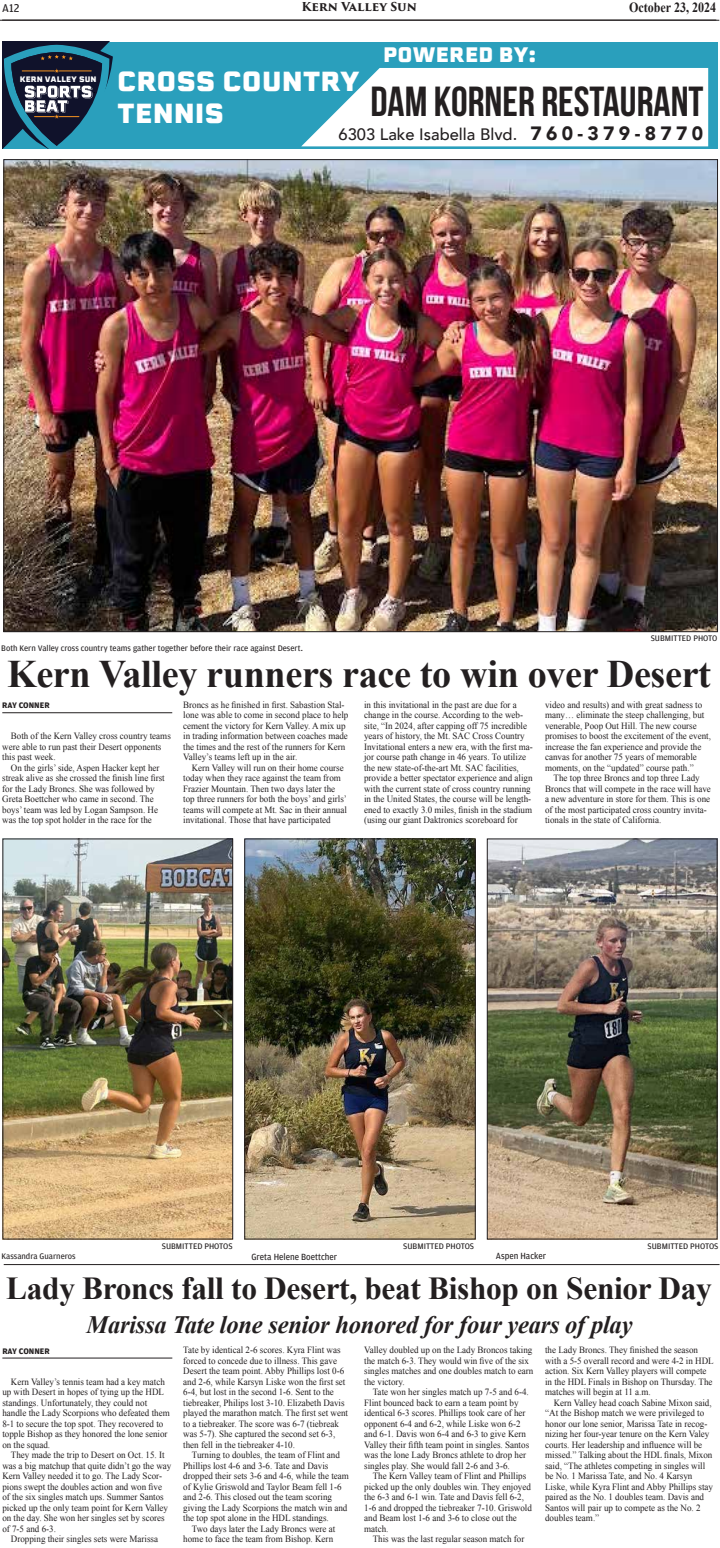
<style>
.page{position:relative;width:720px;height:1548px;background:#fff}
.page>*{position:absolute;margin:0;border:0;box-sizing:border-box;transform-origin:0 0}
.t1{font:700 42px "Bebas Neue";color:#231f20}
.t2{font:700 39px "Times New Roman";letter-spacing:-.01em;color:#231f20}
.t3{font:700 32px "Times New Roman";letter-spacing:-.01em;color:#231f20}
.t4{font:900 27px/32.4px "Erbaum";color:#fff}
.t5{font:italic 700 25px "Times New Roman";letter-spacing:-.01em;color:#231f20}
.t6{font:900 20.5px "Erbaum";color:#fff}
.t7{font:500 16.5px "Avenir";color:#231f20}
.t8{font:700 14px "Times New Roman";color:#231f20;scale:.86 1}
.t9{font:700 12px "Trajan Pro 3";letter-spacing:-.01em;color:#231f20}
.t10{font:12px "Amplitude";color:#231f20}
.t11{font:9.5px/10.5px "Times New Roman";color:#231f20;scale:.95 1}
.t12{font:9.5px "Amplitude";color:#231f20;scale:.95 1}
.t13{font:8.6px "Amplitude";color:#231f20}
.t14{font:700 8.6px "Amplitude";color:#231f20}
.t15{font:900 7.8px "Erbaum";color:#fff}
.s1{font-weight:900;font-size:19.2px}
</style>
<div class="page">
<hr style="left:0;top:20px;width:719px;height:1px;background:#231f20">
<div style="left:2px;top:42px;width:716px;height:106px;background:#2a9fbc"></div>
<svg style="left:301px;top:68px;width:407px;height:78px"></svg>
<div style="left:381px;top:74px;width:319px;height:66px;background:#fff"></div>
<svg style="left:2px;top:42px;width:111px;height:106px"></svg>
<hr style="left:2px;top:713px;width:170px;height:1px;background:#231f20">
<img style="left:5px;top:161px;width:711px;height:469px">
<hr style="left:4px;top:1264px;width:716px;height:1px;background:#231f20">
<hr style="left:2px;top:1358px;width:170px;height:1px;background:#231f20">
<img style="left:5px;top:841px;width:226px;height:396px">
<div style="left:3px;top:839px;width:230px;height:400px;border:1px solid #231f20"></div>
<img style="left:246px;top:841px;width:228px;height:396px">
<div style="left:244px;top:839px;width:232px;height:400px;border:1px solid #231f20"></div>
<img style="left:489px;top:841px;width:226px;height:396px">
<div style="left:487px;top:839px;width:230px;height:400px;border:1px solid #231f20"></div>
<p class="t10" style="left:2px;top:1px;width:19px">A12</p>
<p class="t9" style="left:302px;top:-2px;width:117px">Kern Valley Sun</p>
<h3 class="t8" style="left:629px;top:-3px;width:103px">October 23, 2024</h3>
<h3 class="t6" style="left:383px;top:39px;width:154px">POWERED BY:</h3>
<p class="t15" style="left:20px;top:74px;width:78px">KERN VALLEY SUN</p>
<h1 class="t1" style="left:370px;top:78px;width:335px">DAM KORNER RESTAURANT</h1>
<h3 class="t7" style="left:339px;top:120px;width:366px">6303 Lake Isabella Blvd. <span class="s1">7 6 0 - 3 7 9 - 8 7 7 0</span></h3>
<h3 class="t4" style="left:117px;top:65px;width:245px">CROSS COUNTRY<br>TENNIS</h3>
<p class="t13" style="left:651px;top:633px;width:68px">SUBMITTED PHOTO</p>
<p class="t13" style="left:1px;top:644px;width:303px">Both Kern Valley cross country teams gather together before their race against Desert.</p>
<h2 class="t2" style="left:7px;top:647px;width:706px">Kern Valley runners race to win over Desert</h2>
<p class="t11" style="left:2px;top:731px;width:179px;text-indent:9px">Both of the Kern Valley cross country teams were able to run past their Desert opponents this past week.</p>
<p class="t11" style="left:2px;top:762px;width:172px;text-indent:9px">On the girls’ side, Aspen Hacker kept her streak alive as she crossed the finish line first for the Lady Broncs. She was followed by Greta Boettcher who came in second. The boys’ team was led by Logan Sampson. He was the top spot holder in the race for the</p>
<p class="t11" style="left:183px;top:699px;width:175px">Broncs as he finished in first. Sabastion Stal&shy;lone was able to come in second place to help cement the victory for Kern Valley. A mix up in trading information between coaches made the times and the rest of the runners for Kern Valley’s teams left up in the air.</p>
<p class="t11" style="left:183px;top:762px;width:174px;text-indent:9px">Kern Valley will run on their home course today when they race against the team from Frazier Mountain. Then two days later the top three runners for both the boys’ and girls’ teams will compete at Mt. Sac in their annual invitational. Those that have participated</p>
<p class="t11" style="left:364px;top:699px;width:179px">in this invitational in the past are due for a change in the course. According to the web&shy;site, “In 2024, after capping off 75 incredible years of history, the Mt. SAC Cross Country Invitational enters a new era, with the first ma&shy;jor course path change in 46 years. To utilize the new state-of-the-art Mt. SAC facilities, provide a better spectator experience and align with the current state of cross country running in the United States, the course will be length&shy;ened to exactly 3.0 miles, finish in the stadium (using our giant Daktronics scoreboard for</p>
<p class="t11" style="left:545px;top:699px;width:176px">video and results) and with great sadness to many… eliminate the steep challenging, but venerable, Poop Out Hill. The new course promises to boost the excitement of the event, increase the fan experience and provide the canvas for another 75 years of memorable moments, on the “updated” course path.”</p>
<p class="t14" style="left:2px;top:701px;width:49px">RAY CONNER</p>
<p class="t11" style="left:545px;top:773px;width:176px;text-indent:9px">The top three Broncs and top three Lady Broncs that will compete in the race will have a new adventure in store for them. This is one of the most participated cross country invita&shy;tionals in the state of California.</p>
<p class="t13" style="left:2px;top:1251px;width:76px">Kassandra Guarneros</p>
<p class="t13" style="left:162px;top:1241px;width:72px">SUBMITTED PHOTOS</p>
<p class="t12" style="left:251px;top:1251px;width:92px">Greta Helene Boettcher</p>
<p class="t13" style="left:403px;top:1242px;width:72px">SUBMITTED PHOTOS</p>
<p class="t12" style="left:496px;top:1251px;width:54px">Aspen Hacker</p>
<p class="t13" style="left:648px;top:1241px;width:72px">SUBMITTED PHOTOS</p>
<h3 class="t3" style="left:6px;top:1266px;width:707px">Lady Broncs fall to Desert, beat Bishop on Senior Day</h3>
<h3 class="t5" style="left:87px;top:1307px;width:547px">Marissa Tate lone senior honored for four years of play</h3>
<p class="t14" style="left:2px;top:1346px;width:49px">RAY CONNER</p>
<p class="t11" style="left:2px;top:1376px;width:178px;text-indent:9px">Kern Valley’s tennis team had a key match up with Desert in hopes of tying up the HDL standings. Unfortunately, they could not handle the Lady Scorpions who defeated them 8-1 to secure the top spot. They recovered to topple Bishop as they honored the lone senior on the squad.</p>
<p class="t11" style="left:2px;top:1450px;width:179px;text-indent:9px">They made the trip to Desert on Oct. 15. It was a big matchup that quite didn’t go the way Kern Valley needed it to go. The Lady Scor&shy;pions swept the doubles action and won five of the six singles match ups. Summer Santos picked up the only team point for Kern Valley on the day. She won her singles set by scores of 7-5 and 6-3.</p>
<p class="t11" style="left:11px;top:1534px;width:156px">Dropping their singles sets were Marissa</p>
<p class="t11" style="left:183px;top:1345px;width:175px">Tate by identical 2-6 scores. Kyra Flint was forced to concede due to illness. This gave Desert the team point. Abby Phillips lost 0-6 and 2-6, while Karsyn Liske won the first set 6-4, but lost in the second 1-6. Sent to the tiebreaker, Philips lost 3-10. Elizabeth Davis played the marathon match. The first set went to a tiebreaker. The score was 6-7 (tiebreak was 5-7). She captured the second set 6-3, then fell in the tiebreaker 4-10.</p>
<p class="t11" style="left:183px;top:1450px;width:176px;text-indent:9px">Turning to doubles, the team of Flint and Phillips lost 4-6 and 3-6. Tate and Davis dropped their sets 3-6 and 4-6, while the team of Kylie Griswold and Taylor Beam fell 1-6 and 2-6. This closed out the team scoring giving the Lady Scorpions the match win and the top spot alone in the HDL standings.</p>
<p class="t11" style="left:183px;top:1523px;width:162px;text-align:right">Two days later the Lady Broncs were at home to face the team from Bishop. Kern</p>
<p class="t11" style="left:364px;top:1345px;width:180px">Valley doubled up on the Lady Broncos taking the match 6-3. They would win five of the six singles matches and one doubles match to earn the victory.</p>
<p class="t11" style="left:364px;top:1387px;width:175px;text-indent:9px">Tate won her singles match up 7-5 and 6-4.<br>Flint bounced back to earn a team point by identical 6-3 scores. Phillips took care of her opponent 6-4 and 6-2, while Liske won 6-2 and 6-1. Davis won 6-4 and 6-3 to give Kern Valley their fifth team point in singles. Santos was the lone Lady Broncs athlete to drop her singles play. She would fall 2-6 and 3-6.</p>
<p class="t11" style="left:364px;top:1471px;width:178px;text-indent:9px">The Kern Valley team of Flint and Phillips picked up the only doubles win. They enjoyed the 6-3 and 6-1 win. Tate and Davis fell 6-2, 1-6 and dropped the tiebreaker 7-10. Griswold and Beam lost 1-6 and 3-6 to close out the match.</p>
<p class="t11" style="left:373px;top:1534px;width:161px">This was the last regular season match for</p>
<p class="t11" style="left:545px;top:1345px;width:179px">the Lady Broncs. They finished the season with a 5-5 overall record and were 4-2 in HDL action. Six Kern Valley players will compete in the HDL Finals in Bishop on Thursday. The matches will begin at 11 a.m.</p>
<p class="t11" style="left:545px;top:1397px;width:178px;text-indent:9px">Kern Valley head coach Sabine Mixon said, “At the Bishop match we were privileged to honor our lone senior, Marissa Tate in recog&shy;nizing her four-year tenure on the Kern Valey courts. Her leadership and influence will be missed.” Talking about the HDL finals, Mixon said, “The athletes competing in singles will be No. 1 Marissa Tate, and No. 4 Karsyn Liske, while Kyra Flint and Abby Phillips stay paired as the No. 1 doubles team. Davis and Santos will pair up to compete as the No. 2 doubles team.”</p>
</div>
